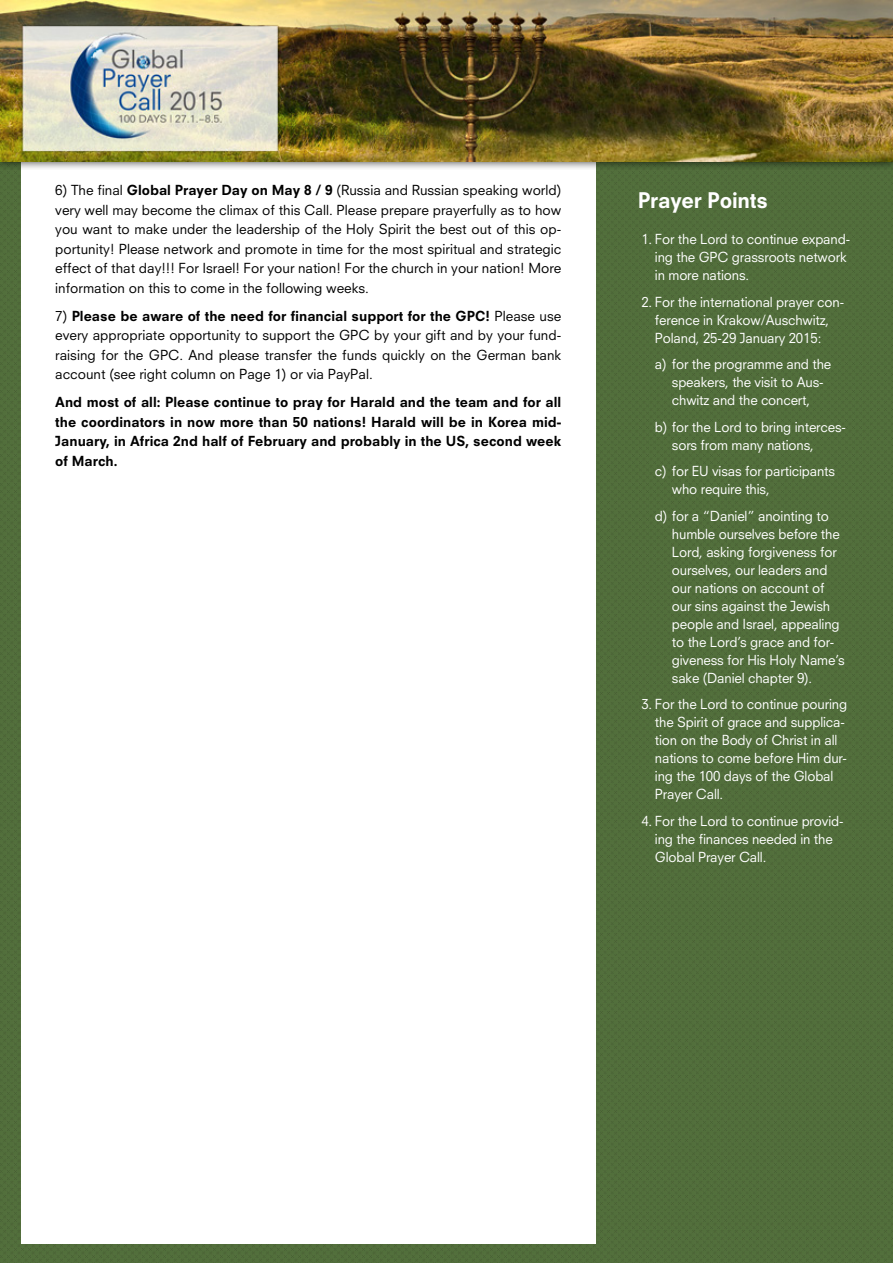
<style>
.page{position:relative;width:893px;height:1263px;background:#fff}
.page>*{position:absolute;margin:0;border:0;box-sizing:border-box;transform-origin:0 0}
.t1{font:800 21px "Neuzeit S";letter-spacing:-.01em;color:#fff}
.t2{font:13.5px/18px "Neuzeit S";letter-spacing:-.01em;color:#fff}
.t3{font:13.5px/19.5px "Neuzeit S";color:#000;text-align:justify}
.t4{font:800 13.5px/19.5px "Neuzeit S";color:#000;text-align:justify}
.s1{font-weight:800}
</style>
<div class="page">
<img style="left:0;top:170px;width:893px;height:1093px">
<div style="left:21px;top:150px;width:574px;height:1094px;background:#fff"></div>
<div style="left:0;top:0;width:893px;height:170px;background:#000;opacity:.75"></div>
<img style="left:0;top:0;width:893px;height:162px">
<p class="t3" style="left:55px;top:180px;width:508px">6) The final <span class="s1">Global Prayer Day on May 8 / 9</span> (Russia and Russian speaking world) very well may become the climax of this Call. Please prepare prayerfully as to how you want to make under the leadership of the Holy Spirit the best out of this op&shy;portunity! Please network and promote in time for the most spiritual and strategic effect of that day!!! For Israel! For your nation! For the church in your nation! More information on this to come in the following weeks.</p>
<p class="t3" style="left:55px;top:306px;width:508px">7) <span class="s1">Please be aware of the need for financial support for the GPC!</span> Please use every appropriate opportunity to support the GPC by your gift and by your fund&shy;raising for the GPC. And please transfer the funds quickly on the German bank account (see right column on Page 1) or via PayPal.</p>
<p class="t4" style="left:55px;top:392px;width:508px">And most of all: Please continue to pray for Harald and the team and for all the coordinators in now more than 50 nations! Harald will be in Korea mid-January, in Africa 2nd half of February and probably in the US, second week of March.</p>
<h1 class="t1" style="left:638px;top:188px;width:132px">Prayer Points</h1>
<p class="t2" style="left:655px;top:230px;width:197px;text-indent:-13px">1. For the Lord to continue expand&shy;ing the GPC grassroots network in more nations.</p>
<p class="t2" style="left:655px;top:293px;width:191px;text-indent:-13px">2. For the international prayer con&shy;ference in Krakow/Auschwitz,<br>Poland, 25-29 January 2015:</p>
<p class="t2" style="left:672px;top:355px;width:161px;text-indent:-17px">a) for the programme and the speakers, the visit to Aus&shy;chwitz and the concert,</p>
<p class="t2" style="left:672px;top:418px;width:176px;text-indent:-17px">b) for the Lord to bring interces&shy;sors from many nations,</p>
<p class="t2" style="left:672px;top:462px;width:165px;text-indent:-17px">c) for EU visas for participants who require this,</p>
<p class="t2" style="left:672px;top:507px;width:174px;text-indent:-17px">d) for a “Daniel” anointing to humble ourselves before the<br>Lord, asking forgiveness for ourselves, our leaders and our nations on account of our sins against the Jewish people and Israel, appealing to the Lord’s grace and for&shy;giveness for His Holy Name’s sake (Daniel chapter 9).</p>
<p class="t2" style="left:655px;top:695px;width:194px;text-indent:-13px">3. For the Lord to continue pouring the Spirit of grace and supplica&shy;tion on the Body of Christ in all nations to come before Him dur&shy;ing the 100 days of the Global<br>Prayer Call.</p>
<p class="t2" style="left:655px;top:812px;width:190px;text-indent:-13px">4. For the Lord to continue provid&shy;ing the finances needed in the<br>Global Prayer Call.</p>
</div>
